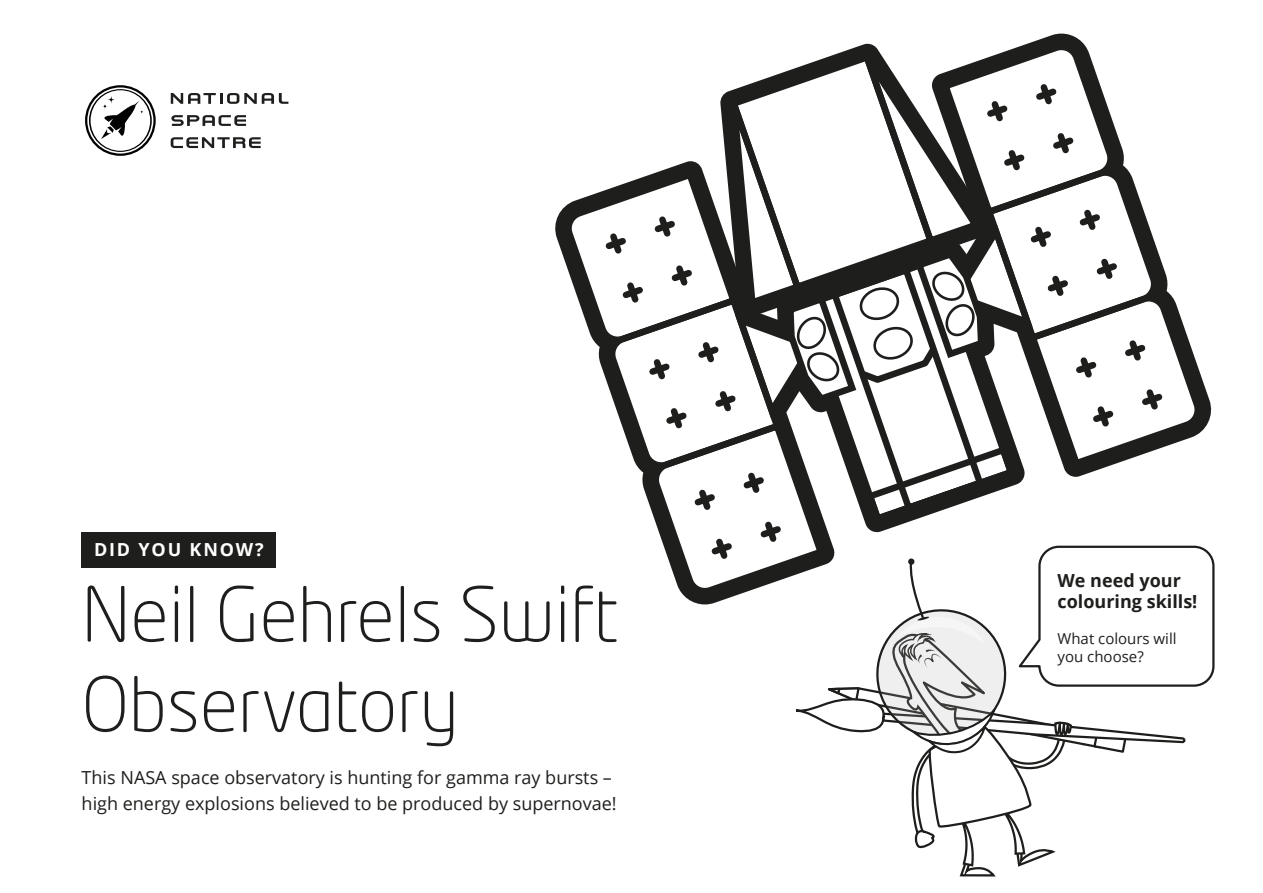
<style>
.page{position:relative;width:1263px;height:893px;background:#fff}
.page>*{position:absolute;margin:0;border:0;box-sizing:border-box;transform-origin:0 0}
.t1{font:300 75px/90px "Neo Tech Std";color:#1e1e1c}
.t2{font:18px/25.5px "Open Sans";color:#1e1e1c}
.t3{font:700 18px/21.6px "Open Sans";color:#1e1e1c}
.t4{font:700 18px "Open Sans";letter-spacing:.1em;color:#fff}
.t5{font:15px/18px "Open Sans";color:#1e1e1c}
</style>
<div class="page">
<div style="left:82px;top:532px;width:194px;height:35px;background:#1e1e1c"></div>
<svg style="left:171px;top:115px;width:75px;height:11px"></svg>
<svg style="left:171px;top:137px;width:90px;height:11px"></svg>
<svg style="left:171px;top:93px;width:117px;height:11px"></svg>
<svg style="left:85px;top:85px;width:71px;height:71px"></svg>
<svg style="left:563px;top:33px;width:645px;height:844px"></svg>
<div style="left:1038px;top:546px;width:176px;height:141px;border:2px solid #1e1e1c;border-radius:19px"></div>
<p class="t4" style="left:94px;top:537px;width:171px">DID YOU KNOW?</p>
<h1 class="t1" style="left:82px;top:569px;width:539px">Neil Gehrels Swift<br>Observatory</h1>
<p class="t2" style="left:82px;top:764px;width:537px">This NASA space observatory is hunting for gamma ray bursts – high energy explosions believed to be produced by supernovae!</p>
<p class="t3" style="left:1057px;top:569px;width:141px">We need your colouring skills!</p>
<p class="t5" style="left:1057px;top:630px;width:121px">What colours will you choose?</p>
</div>
